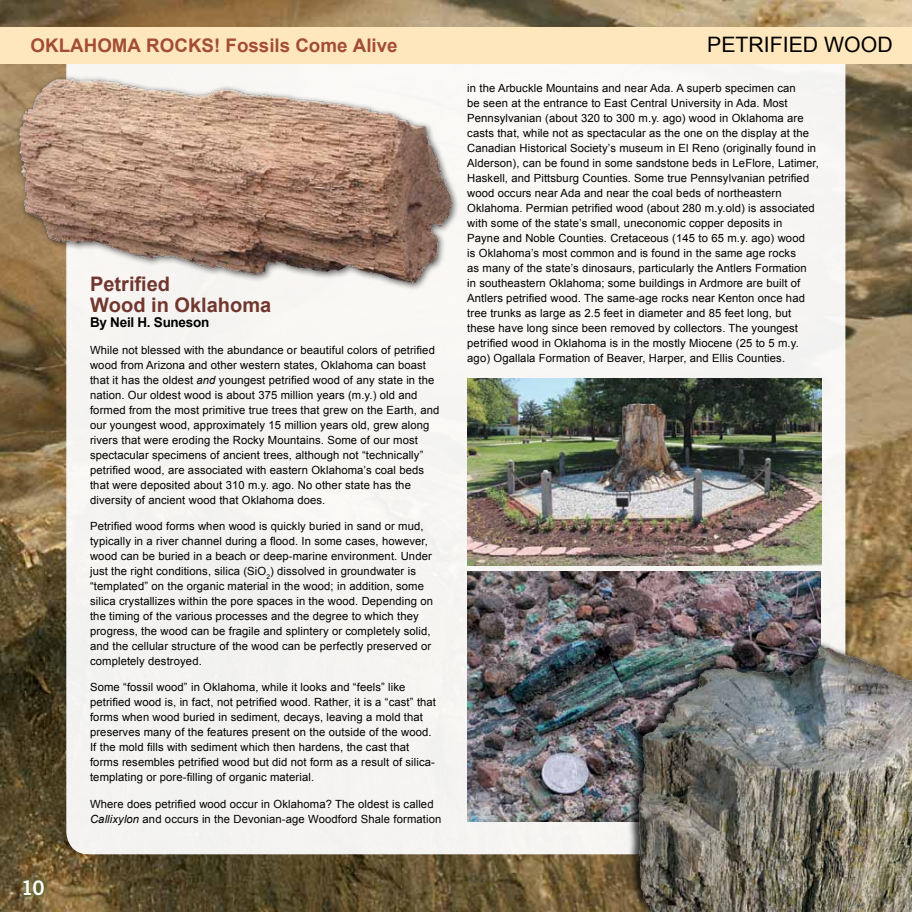
<style>
.page{position:relative;width:912px;height:912px;background:#fff}
.page>*{position:absolute;margin:0;border:0;box-sizing:border-box;transform-origin:0 0}
.t1{font:21.25px "Arial";color:#000}
.t2{font:700 20px/21.2px "Arial";color:#71372e}
.t3{font:20px "Trade Gothic Bold Two";color:#fff}
.t4{font:700 18.75px "Arial";color:#a24e35}
.t5{font:700 13.5px "Arial";letter-spacing:-.02em;color:#000}
.t6{font:11.25px/15px "Arial";letter-spacing:.01em;color:#000}
.s1{font-style:italic}
</style>
<div class="page">
<img style="left:0;top:0;width:911px;height:911px">
<div style="left:66px;top:63px;width:779px;height:791px;background:#f6f5f2"></div>
<div style="left:0;top:27px;width:911px;height:36px;background:#ffe7bd"></div>
<svg style="left:18px;top:874px;width:31px;height:25px"></svg>
<img style="left:467px;top:378px;width:354px;height:187px">
<img style="left:467px;top:572px;width:353px;height:249px">
<img style="left:616px;top:639px;width:295px;height:272px">
<img style="left:0;top:63px;width:467px;height:232px">
<h3 class="t4" style="left:31px;top:33px;width:368px">Oklahoma Roc ks! Fossils Come Alive</h3>
<h1 class="t1" style="left:707px;top:31px;width:187px">PETRIFIED WOOD</h1>
<h2 class="t3" style="left:21px;top:875px;width:25px">10</h2>
<h2 class="t2" style="left:90px;top:274px;width:183px">Petrified<br>Wood in Oklahoma</h2>
<p class="t5" style="left:90px;top:313px;width:121px">By Neil H. Suneson</p>
<p class="t6" style="left:90px;top:342px;width:351px">While not blessed with the abundance or beautiful colors of petrified wood from Arizona and other western states, Oklahoma can boast that it has the oldest <span class="s1">and</span> youngest petrified wood of any state in the nation. Our oldest wood is about 375 million years (m.y.) old and formed from the most primitive true trees that grew on the Earth, and our youngest wood, approximately 15 million years old, grew along rivers that were eroding the Rocky Mountains. Some of our most spectacular specimens of ancient trees, although not “technically” petrified wood, are associated with eastern Oklahoma’s coal beds that were deposited about 310 m.y. ago. No other state has the diversity of ancient wood that Oklahoma does.</p>
<p class="t6" style="left:90px;top:518px;width:344px">Petrified wood forms when wood is quickly buried in sand or mud, typically in a river channel during a flood. In some cases, however, wood can be buried in a beach or deep-marine environment. Under just the right conditions, silica (SiO<sub>2</sub>) dissolved in groundwater is “templated” on the organic material in the wood; in addition, some silica crystallizes within the pore spaces in the wood. Depending on the timing of the various processes and the degree to which they progress, the wood can be fragile and splintery or completely solid, and the cellular structure of the wood can be perfectly preserved or completely destroyed.</p>
<p class="t6" style="left:90px;top:679px;width:347px">Some “fossil wood” in Oklahoma, while it looks and “feels” like petrified wood is, in fact, not petrified wood. Rather, it is a “cast” that forms when wood buried in sediment, decays, leaving a mold that preserves many of the features present on the outside of the wood.<br>If the mold fills with sediment which then hardens, the cast that forms resembles petrified wood but did not form as a result of silica&shy;templating or pore-filling of organic material.</p>
<p class="t6" style="left:90px;top:796px;width:353px">Where does petrified wood occur in Oklahoma? The oldest is called<br><span class="s1">Callixylon</span> and occurs in the Devonian-age Woodford Shale formation</p>
<p class="t6" style="left:467px;top:80px;width:353px">in the Arbuckle Mountains and near Ada. A superb specimen can<br>be seen at the entrance to East Central University in Ada. Most Pennsylvanian (about 320 to 300 m.y. ago) wood in Oklahoma are casts that, while not as spectacular as the one on the display at the Canadian Historical Society’s museum in El Reno (originally found in Alderson), can be found in some sandstone beds in LeFlore, Latimer, Haskell, and Pittsburg Counties. Some true Pennsylvanian petrified wood occurs near Ada and near the coal beds of northeastern Oklahoma. Permian petrified wood (about 280 m.y.old) is associated with some of the state’s small, uneconomic copper deposits in<br>Payne and Noble Counties. Cretaceous (145 to 65 m.y. ago) wood<br>is Oklahoma’s most common and is found in the same age rocks<br>as many of the state’s dinosaurs, particularly the Antlers Formation<br>in southeastern Oklahoma; some buildings in Ardmore are built of Antlers petrified wood. The same-age rocks near Kenton once had tree trunks as large as 2.5 feet in diameter and 85 feet long, but these have long since been removed by collectors. The youngest petrified wood in Oklahoma is in the mostly Miocene (25 to 5 m.y. ago) Ogallala Formation of Beaver, Harper, and Ellis Counties.</p>
</div>
